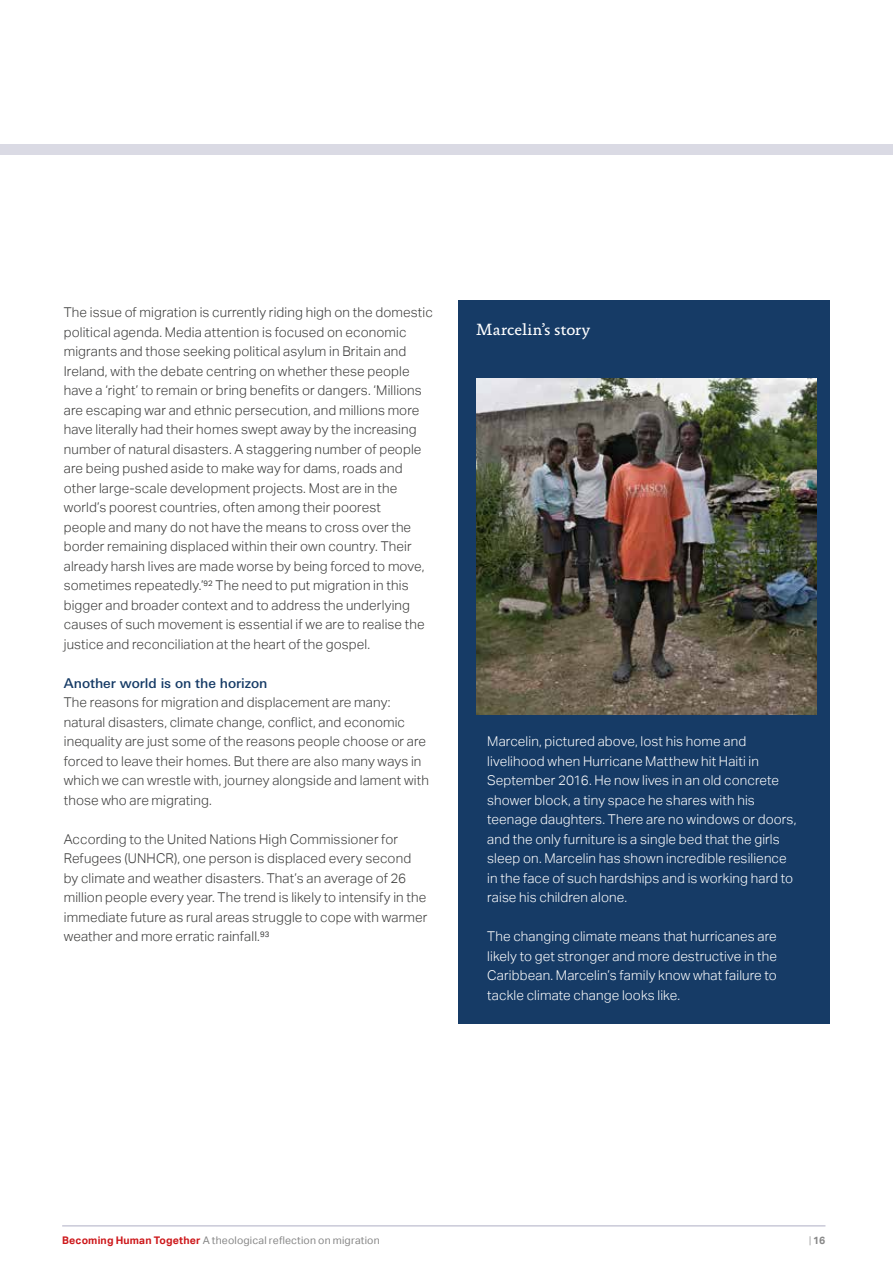
<style>
.page{position:relative;width:893px;height:1263px;background:#fff}
.page>*{position:absolute;margin:0;border:0;box-sizing:border-box;transform-origin:0 0}
.t1{font:16.5px "Absara";letter-spacing:-.005em;color:#fff}
.t2{font:300 13.5px/19.5px "Aktiv Grotesk";letter-spacing:.01em;color:#3c3c3b}
.t3{font:300 13.5px/19.5px "Aktiv Grotesk";letter-spacing:.01em;color:#fff}
.t4{font:500 13.5px "Univers Next Cyr";color:#163b66}
.t5{font:10.5px "Aktiv Grotesk";letter-spacing:.015em;color:#878787}
.t6{font:700 10.5px "Aktiv Grotesk";color:#878787}
.s1{font-weight:700;color:#cd171a}
.s2{font-weight:300}
</style>
<div class="page">
<hr style="left:62px;top:1225px;width:763px;height:1px;background:#c9c9d8">
<div style="left:458px;top:300px;width:371px;height:724px;background:#163b66"></div>
<img style="left:476px;top:378px;width:340px;height:336px">
<div style="left:0;top:145px;width:893px;height:10px;background:#dadae4"></div>
<p class="t2" style="left:64px;top:303px;width:371px">The issue of migration is currently riding high on the domestic political agenda. Media attention is focused on economic migrants and those seeking political asylum in Britain and Ireland, with the debate centring on whether these people have a ‘right’ to remain or bring benefits or dangers. ‘Millions are escaping war and ethnic persecution, and millions more have literally had their homes swept away by the increasing number of natural disasters. A staggering number of people are being pushed aside to make way for dams, roads and other large-scale development projects. Most are in the world’s poorest countries, often among their poorest<br>people and many do not have the means to cross over the border remaining displaced within their own country. Their already harsh lives are made worse by being forced to move, sometimes repeatedly.’<sup>92</sup> The need to put migration in this bigger and broader context and to address the underlying causes of such movement is essential if we are to realise the justice and reconciliation at the heart of the gospel.</p>
<p class="t4" style="left:64px;top:675px;width:205px">Another world is on the horizon</p>
<p class="t2" style="left:64px;top:693px;width:367px">The reasons for migration and displacement are many: natural disasters, climate change, conflict, and economic inequality are just some of the reasons people choose or are forced to leave their homes. But there are also many ways in which we can wrestle with, journey alongside and lament with those who are migrating.</p>
<p class="t2" style="left:64px;top:829px;width:365px">According to the United Nations High Commissioner for Refugees (UNHCR), one person is displaced every second by climate and weather disasters. That’s an average of 26 million people every year. The trend is likely to intensify in the immediate future as rural areas struggle to cope with warmer weather and more erratic rainfall.<sup>93</sup></p>
<p class="t1" style="left:476px;top:321px;width:115px">Marcelin’s story</p>
<p class="t3" style="left:487px;top:732px;width:311px">Marcelin, pictured above, lost his home and livelihood when Hurricane Matthew hit Haiti in September 2016. He now lives in an old concrete shower block, a tiny space he shares with his teenage daughters. There are no windows or doors, and the only furniture is a single bed that the girls sleep on. Marcelin has shown incredible resilience in the face of such hardships and is working hard to raise his children alone.</p>
<p class="t3" style="left:487px;top:927px;width:291px;text-align:justify">The changing climate means that hurricanes are likely to get stronger and more destructive in the Caribbean. Marcelin’s family know what failure to tackle climate change looks like.</p>
<p class="t5" style="left:62px;top:1234px;width:319px"><span class="s1">Becoming Human Together</span> A theological reflection on migration</p>
<p class="t6" style="left:809px;top:1234px;width:18px"><span class="s2">|</span> 16</p>
</div>
